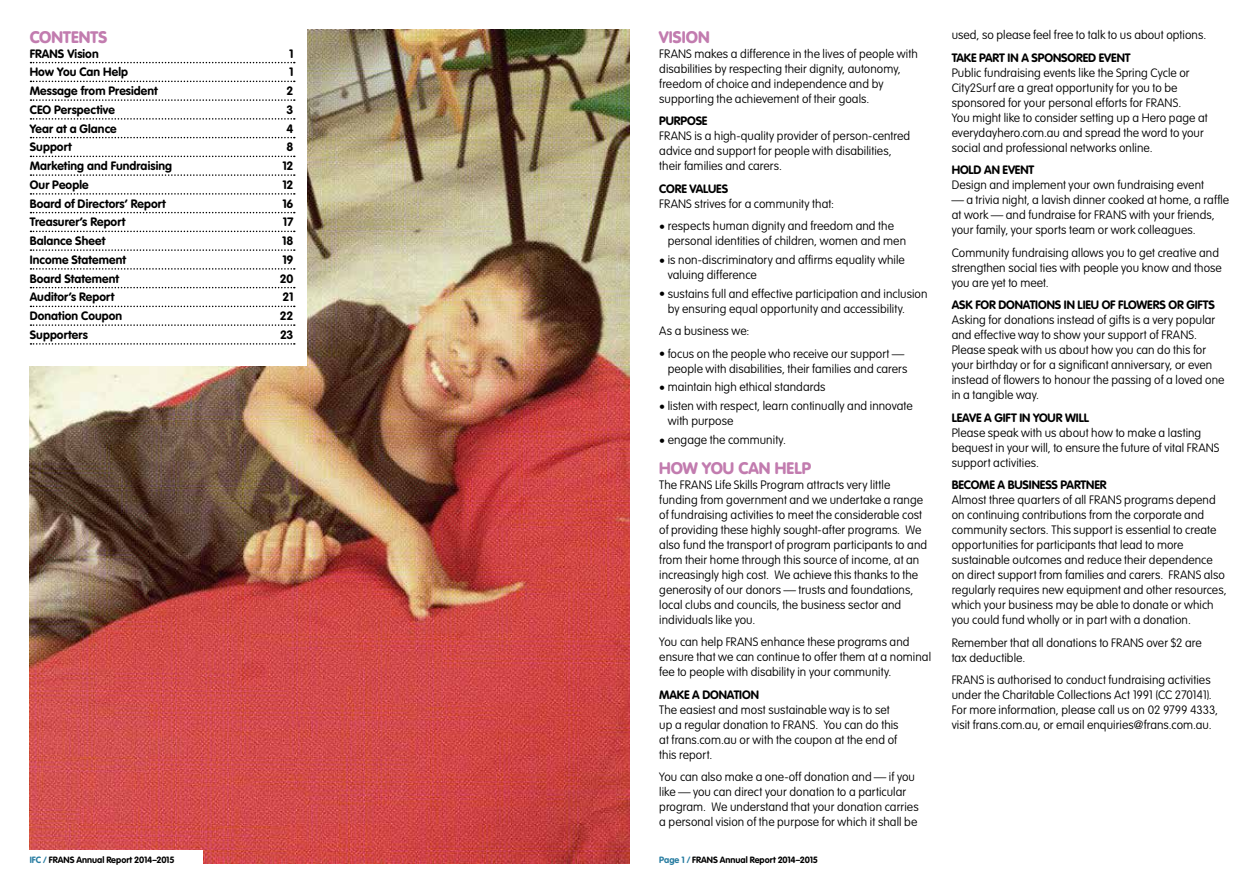
<style>
.page{position:relative;width:1259px;height:893px;background:#fff}
.page>*{position:absolute;margin:0;border:0;box-sizing:border-box;transform-origin:0 0}
.t1{font:900 16.5px "VAG Rounded";letter-spacing:.005em;color:#c27caf}
.t2{font:100 12px/15px "VAG Rounded";letter-spacing:.005em;color:#000}
.t3{font:700 12px "VAG Rounded";letter-spacing:.005em;color:#000}
.t4{font:700 12px "VAG Rounded";letter-spacing:-.015em;color:#000}
.t5{font:700 9px "VAG Rounded";color:#000}
.s1{color:#257ba0}
</style>
<div class="page">
<img style="left:30px;top:30px;width:599px;height:833px">
<div style="left:16px;top:18px;width:291px;height:348px;background:#fff"></div>
<svg style="left:31px;top:62px;width:264px;height:1px"></svg>
<svg style="left:31px;top:81px;width:264px;height:1px"></svg>
<svg style="left:31px;top:99px;width:264px;height:2px"></svg>
<svg style="left:31px;top:118px;width:264px;height:2px"></svg>
<svg style="left:31px;top:137px;width:264px;height:1px"></svg>
<svg style="left:31px;top:156px;width:264px;height:1px"></svg>
<svg style="left:31px;top:174px;width:264px;height:2px"></svg>
<svg style="left:31px;top:193px;width:264px;height:2px"></svg>
<svg style="left:31px;top:212px;width:264px;height:1px"></svg>
<svg style="left:31px;top:231px;width:264px;height:1px"></svg>
<svg style="left:31px;top:249px;width:264px;height:2px"></svg>
<svg style="left:31px;top:268px;width:264px;height:2px"></svg>
<svg style="left:31px;top:287px;width:264px;height:1px"></svg>
<svg style="left:31px;top:306px;width:264px;height:1px"></svg>
<svg style="left:31px;top:324px;width:264px;height:2px"></svg>
<svg style="left:31px;top:343px;width:264px;height:2px"></svg>
<div style="left:30px;top:850px;width:173px;height:43px;background:#fff"></div>
<h1 class="t1" style="left:30px;top:27px;width:79px">CONTENTS</h1>
<p class="t3" style="left:30px;top:46px;width:70px">FRANS Vision</p>
<p class="t3" style="left:289px;top:46px;width:6px">1</p>
<p class="t3" style="left:30px;top:65px;width:100px">How You Can Help</p>
<p class="t3" style="left:289px;top:65px;width:6px">1</p>
<p class="t3" style="left:30px;top:84px;width:130px">Message from President</p>
<p class="t3" style="left:287px;top:84px;width:8px">2</p>
<p class="t3" style="left:30px;top:103px;width:87px">CEO Perspective</p>
<p class="t3" style="left:287px;top:103px;width:8px">3</p>
<p class="t3" style="left:30px;top:121px;width:88px">Year at a Glance</p>
<p class="t3" style="left:287px;top:121px;width:8px">4</p>
<p class="t3" style="left:30px;top:140px;width:43px">Support</p>
<p class="t3" style="left:287px;top:140px;width:8px">8</p>
<p class="t3" style="left:30px;top:159px;width:144px">Marketing and Fundraising</p>
<p class="t3" style="left:282px;top:159px;width:13px">12</p>
<p class="t3" style="left:30px;top:178px;width:60px">Our People</p>
<p class="t3" style="left:282px;top:178px;width:13px">12</p>
<p class="t3" style="left:30px;top:196px;width:138px">Board of Directors’ Report</p>
<p class="t3" style="left:282px;top:196px;width:13px">16</p>
<p class="t3" style="left:30px;top:215px;width:97px">Treasurer’s Report</p>
<p class="t3" style="left:283px;top:215px;width:12px">17</p>
<p class="t3" style="left:30px;top:234px;width:77px">Balance Sheet</p>
<p class="t3" style="left:282px;top:234px;width:13px">18</p>
<p class="t3" style="left:30px;top:253px;width:98px">Income Statement</p>
<p class="t3" style="left:282px;top:253px;width:13px">19</p>
<p class="t3" style="left:30px;top:271px;width:91px">Board Statement</p>
<p class="t3" style="left:280px;top:271px;width:15px">20</p>
<p class="t3" style="left:30px;top:290px;width:86px">Auditor’s Report</p>
<p class="t3" style="left:282px;top:290px;width:12px">21</p>
<p class="t3" style="left:30px;top:309px;width:94px">Donation Coupon</p>
<p class="t3" style="left:280px;top:309px;width:15px">22</p>
<p class="t3" style="left:30px;top:328px;width:60px">Supporters</p>
<p class="t3" style="left:280px;top:328px;width:15px">23</p>
<p class="t5" style="left:30px;top:855px;width:146px"><span class="s1">IFC /</span> FRANS Annual Report 2014–2015</p>
<h1 class="t1" style="left:659px;top:27px;width:52px">VISION</h1>
<p class="t2" style="left:659px;top:46px;width:260px">FRANS makes a difference in the lives of people with disabilities by respecting their dignity, autonomy, freedom of choice and independence and by supporting the achievement of their goals.</p>
<p class="t3" style="left:659px;top:114px;width:50px">PURPOSE</p>
<p class="t2" style="left:659px;top:128px;width:252px">FRANS is a high-quality provider of person-centred advice and support for people with disabilities, their families and carers.</p>
<p class="t4" style="left:659px;top:181px;width:70px">CORE VALUES</p>
<p class="t2" style="left:659px;top:196px;width:176px">FRANS strives for a community that:</p>
<p class="t2" style="left:668px;top:218px;width:240px;text-indent:-9px">• respects human dignity and freedom and the personal identities of children, women and men</p>
<p class="t2" style="left:668px;top:252px;width:238px;text-indent:-9px">• is non-discriminatory and affirms equality while valuing difference</p>
<p class="t2" style="left:668px;top:286px;width:261px;text-indent:-9px">• sustains full and effective participation and inclusion by ensuring equal opportunity and accessibility.</p>
<p class="t2" style="left:659px;top:323px;width:92px">As a business we:</p>
<p class="t2" style="left:659px;top:346px;width:250px;text-align:right">• focus on the people who receive our support — people with disabilities, their families and carers</p>
<p class="t2" style="left:659px;top:380px;width:168px">• maintain high ethical standards</p>
<p class="t2" style="left:668px;top:398px;width:246px;text-indent:-9px">• listen with respect, learn continually and innovate with purpose</p>
<p class="t2" style="left:659px;top:432px;width:128px">• engage the community.</p>
<h1 class="t1" style="left:659px;top:458px;width:153px">HOW YOU CAN HELP</h1>
<p class="t2" style="left:659px;top:477px;width:269px">The FRANS Life Skills Program attracts very little funding from government and we undertake a range of fundraising activities to meet the considerable cost of providing these highly sought-after programs. We also fund the transport of program participants to and from their home through this source of income, at an increasingly high cost. We achieve this thanks to the generosity of our donors — trusts and foundations, local clubs and councils, the business sector and individuals like you.</p>
<p class="t2" style="left:659px;top:635px;width:273px">You can help FRANS enhance these programs and ensure that we can continue to offer them at a nominal fee to people with disability in your community.</p>
<p class="t4" style="left:659px;top:688px;width:101px">MAKE A DONATION</p>
<p class="t2" style="left:659px;top:702px;width:241px">The easiest and most sustainable way is to set up a regular donation to FRANS. You can do this at frans.com.au or with the coupon at the end of this report.</p>
<p class="t2" style="left:659px;top:770px;width:261px">You can also make a one-off donation and — if you like — you can direct your donation to a particular program. We understand that your donation carries a personal vision of the purpose for which it shall be</p>
<p class="t5" style="left:659px;top:855px;width:160px"><span class="s1">Page 1 /</span> FRANS Annual Report 2014–2015</p>
<p class="t2" style="left:951px;top:27px;width:256px">used, so please feel free to talk to us about options.</p>
<p class="t3" style="left:951px;top:50px;width:180px">TAKE PART IN A SPONSORED EVENT</p>
<p class="t2" style="left:951px;top:65px;width:257px">Public fundraising events like the Spring Cycle or City2Surf are a great opportunity for you to be sponsored for your personal efforts for FRANS.<br>You might like to consider setting up a Hero page at everydayhero.com.au and spread the word to your social and professional networks online.</p>
<p class="t3" style="left:951px;top:163px;width:84px">HOLD AN EVENT</p>
<p class="t2" style="left:951px;top:177px;width:254px">Design and implement your own fundraising event</p>
<p class="t2" style="left:951px;top:192px;width:279px">— a trivia night, a lavish dinner cooked at home, a raffle at work — and fundraise for FRANS with your friends, your family, your sports team or work colleagues.</p>
<p class="t2" style="left:951px;top:245px;width:272px">Community fundraising allows you to get creative and strengthen social ties with people you know and those you are yet to meet.</p>
<p class="t3" style="left:951px;top:298px;width:265px">ASK FOR DONATIONS IN LIEU OF FLOWERS OR GIFTS</p>
<p class="t2" style="left:951px;top:312px;width:274px">Asking for donations instead of gifts is a very popular and effective way to show your support of FRANS.<br>Please speak with us about how you can do this for your birthday or for a significant anniversary, or even instead of flowers to honour the passing of a loved one in a tangible way.</p>
<p class="t3" style="left:951px;top:410px;width:139px">LEAVE A GIFT IN YOUR WILL</p>
<p class="t2" style="left:951px;top:425px;width:269px">Please speak with us about how to make a lasting bequest in your will, to ensure the future of vital FRANS support activities.</p>
<p class="t3" style="left:951px;top:478px;width:156px">BECOME A BUSINESS PARTNER</p>
<p class="t2" style="left:951px;top:492px;width:276px">Almost three quarters of all FRANS programs depend on continuing contributions from the corporate and community sectors. This support is essential to create opportunities for participants that lead to more sustainable outcomes and reduce their dependence on direct support from families and carers. FRANS also regularly requires new equipment and other resources, which your business may be able to donate or which you could fund wholly or in part with a donation.</p>
<p class="t2" style="left:951px;top:635px;width:251px">Remember that all donations to FRANS over $2 are tax deductible.</p>
<p class="t2" style="left:951px;top:672px;width:268px">FRANS is authorised to conduct fundraising activities under the Charitable Collections Act 1991 (CC 270141).<br>For more information, please call us on 02 9799 4333, visit frans.com.au, or email enquiries@frans.com.au.</p>
</div>
